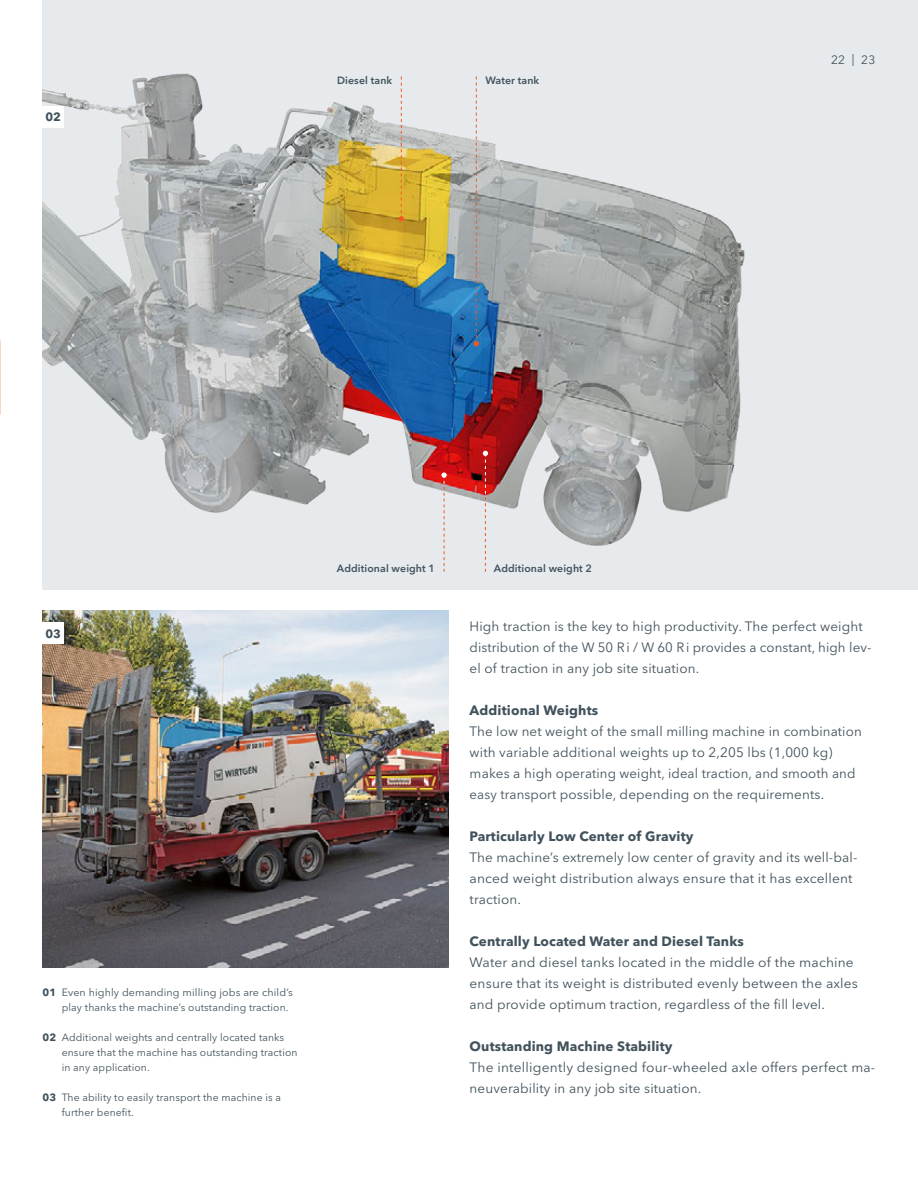
<style>
.page{position:relative;width:918px;height:1188px;background:#fff}
.page>*{position:absolute;margin:0;border:0;box-sizing:border-box;transform-origin:0 0}
.t1{font:13.5px/21px "Avenir Next LT Pro";letter-spacing:.01em;color:#41525c}
.t2{font:700 13.5px "Avenir Next LT Pro";letter-spacing:.01em;color:#41525c}
.t3{font:12px "Avenir Next LT Pro";color:#41525c}
.t4{font:700 12px "Avenir Next LT Pro";color:#41525c}
.t5{font:10.5px/15px "Avenir Next LT Pro";letter-spacing:.01em;color:#41525c}
.t6{font:600 10.5px "Avenir Next LT Pro";letter-spacing:.01em;color:#41525c}
.s1{font-weight:700}
</style>
<div class="page">
<div style="left:43px;top:0;width:875px;height:589px;background:#e6eaed"></div>
<img style="left:43px;top:73px;width:702px;height:473px">
<svg style="left:474px;top:77px;width:5px;height:269px"></svg>
<svg style="left:399px;top:77px;width:5px;height:145px"></svg>
<svg style="left:483px;top:451px;width:5px;height:121px"></svg>
<svg style="left:441px;top:472px;width:6px;height:100px"></svg>
<div style="left:43px;top:106px;width:21px;height:22px;background:#fff"></div>
<img style="left:43px;top:610px;width:405px;height:358px">
<div style="left:43px;top:623px;width:21px;height:21px;background:#fff"></div>
<p class="t4" style="left:45px;top:110px;width:17px">02</p>
<p class="t6" style="left:337px;top:74px;width:57px">Diesel tank</p>
<p class="t6" style="left:485px;top:74px;width:55px">Water tank</p>
<p class="t3" style="left:831px;top:53px;width:46px">22 | 23</p>
<p class="t4" style="left:45px;top:626px;width:17px">03</p>
<p class="t5" style="left:62px;top:985px;width:233px;text-indent:-19px"><span class="s1">01</span> Even highly demanding milling jobs are child’s play thanks the machine’s outstanding traction.</p>
<p class="t5" style="left:62px;top:1030px;width:237px;text-indent:-19px"><span class="s1">02</span> Additional weights and centrally located tanks ensure that the machine has outstanding traction in any application.</p>
<p class="t5" style="left:62px;top:1090px;width:221px;text-indent:-19px"><span class="s1">03</span> The ability to easily transport the machine is a further benefit.</p>
<p class="t6" style="left:337px;top:562px;width:100px">Additional weight 1</p>
<p class="t6" style="left:494px;top:562px;width:100px">Additional weight 2</p>
<p class="t1" style="left:470px;top:616px;width:403px">High traction is the key to high productivity. The perfect weight distribution of the W 50 Ri / W 60 Ri provides a constant, high lev&shy;el of traction in any job site situation.</p>
<p class="t2" style="left:470px;top:702px;width:130px">Additional Weights</p>
<p class="t1" style="left:470px;top:721px;width:394px">The low net weight of the small milling machine in combination with variable additional weights up to 2,205 lbs (1,000 kg) makes a high operating weight, ideal traction, and smooth and easy transport possible, depending on the requirements.</p>
<p class="t2" style="left:470px;top:828px;width:225px">Particularly Low Center of Gravity</p>
<p class="t1" style="left:470px;top:847px;width:388px">The machine’s extremely low center of gravity and its well-bal&shy;anced weight distribution always ensure that it has excellent traction.</p>
<p class="t2" style="left:470px;top:933px;width:276px">Centrally Located Water and Diesel Tanks</p>
<p class="t1" style="left:470px;top:952px;width:390px">Water and diesel tanks located in the middle of the machine ensure that its weight is distributed evenly between the axles and provide optimum traction, regardless of the fill level.</p>
<p class="t2" style="left:470px;top:1038px;width:204px">Outstanding Machine Stability</p>
<p class="t1" style="left:470px;top:1057px;width:407px">The intelligently designed four-wheeled axle offers perfect ma&shy;neuverability in any job site situation.</p>
</div>
